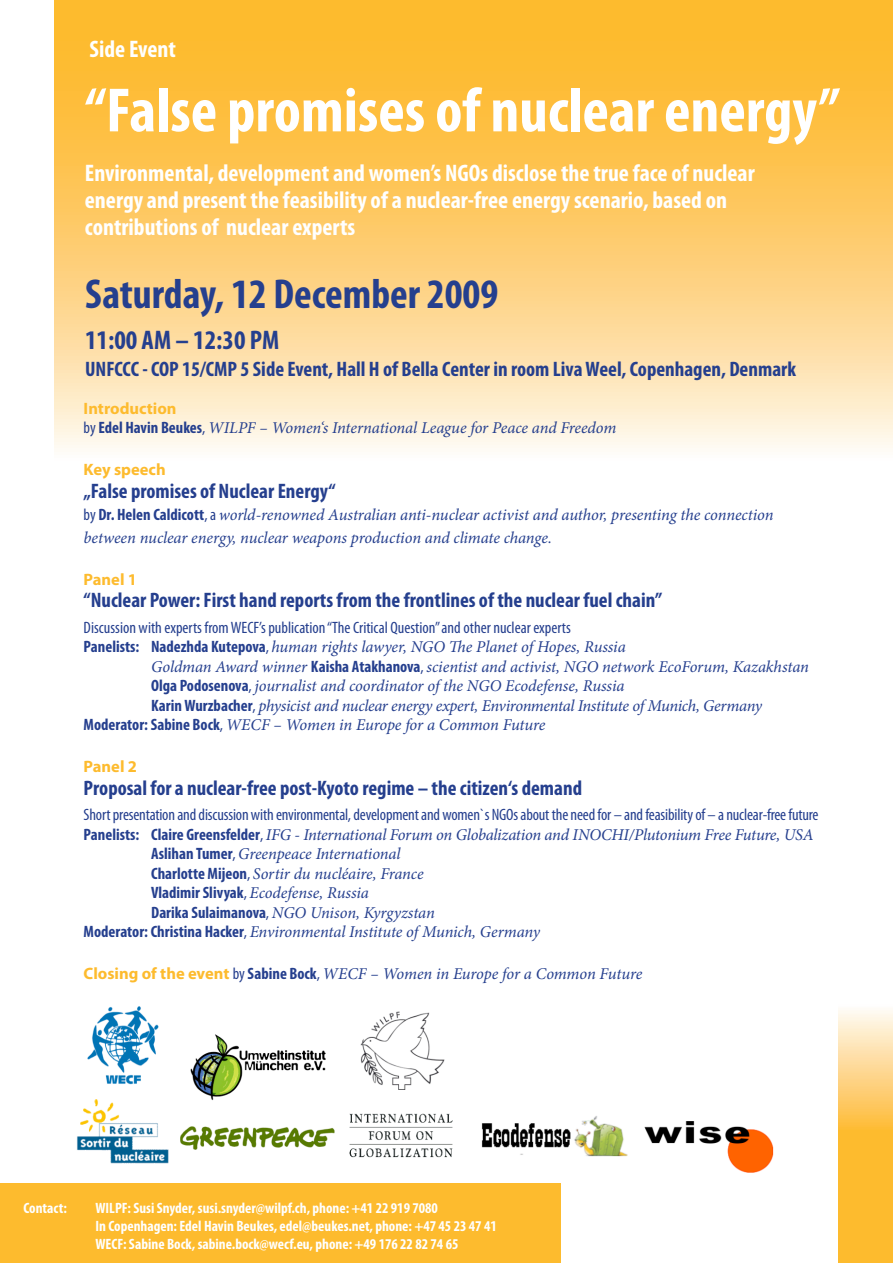
<style>
.page{position:relative;width:893px;height:1263px;background:#fff}
.page>*{position:absolute;margin:0;border:0;box-sizing:border-box;transform-origin:0 0}
.t1{font:700 condensed 63.15px "Myriad Pro";color:#fff}
.t2{font:700 condensed 42px "Myriad Pro";color:#253f8e}
.t3{font:700 condensed 27px "Myriad Pro";color:#253f8e}
.t4{font:700 condensed 24px/27px "Myriad Pro";color:#fff}
.t5{font:700 condensed 21px "Myriad Pro";color:#253f8e}
.t6{font:italic 16.5px/22.5px "Minion Pro";letter-spacing:-.01em;color:#253f8e}
.t7{font:condensed 16.5px "Myriad Pro";letter-spacing:-.01em;color:#253f8e}
.t8{font:700 16.5px "Myriad Pro";color:#fdbb2e}
.t9{font:700 condensed 15px "Myriad Pro";color:#fff}
.s1{font-family:"Myriad Pro";font-style:normal;font-stretch:condensed}
.s2{font-family:"Myriad Pro";font-weight:700;font-style:normal;font-stretch:condensed}
.s3{font-family:"Myriad Pro";font-weight:700;font-style:normal;color:#fdbb2e}
</style>
<div class="page">
<svg style="left:54px;top:0;width:839px;height:448px;background:#fdce72"></svg>
<img style="left:77px;top:1006px;width:697px;height:167px">
<svg style="left:839px;top:1010px;width:54px;height:253px;background:#fdc95e"></svg>
<div style="left:0;top:1183px;width:560px;height:80px;background:#fdbb2e"></div>
<p class="t4" style="left:89px;top:35px;width:88px">Side Event</p>
<p class="t1" style="left:85px;top:71px;width:757px">“False promises of nuclear energy”</p>
<p class="t4" style="left:85px;top:159px;width:671px">Environmental, development and women’s NGOs disclose the true face of nuclear energy and present the feasibility of a nuclear-free energy scenario, based on contributions of nuclear experts</p>
<p class="t2" style="left:85px;top:268px;width:415px">Saturday, 12 December 2009</p>
<p class="t3" style="left:85px;top:323px;width:196px">11:00 AM – 12:30 PM</p>
<p class="t5" style="left:85px;top:356px;width:712px">UNFCCC - COP 15/CMP 5 Side Event, Hall H of Bella Center in room Liva Weel, Copenhagen, Denmark</p>
<p class="t8" style="left:84px;top:397px;width:95px">Introduction</p>
<p class="t6" style="left:84px;top:416px;width:534px"><span class="s1">by</span> <span class="s2">Edel Havin Beukes</span><span class="s1">,</span> WILPF – Women‘s International League for Peace and Freedom</p>
<p class="t8" style="left:84px;top:459px;width:84px">Key speech</p>
<p class="t5" style="left:84px;top:477px;width:253px">„False promises of Nuclear Energy“</p>
<p class="t6" style="left:84px;top:503px;width:691px"><span class="s1">by</span> <span class="s2">Dr. Helen Caldicott</span><span class="s1">, a</span> world-renowned Australian anti-nuclear activist and author, presenting the connection between nuclear energy, nuclear weapons production and climate change.</p>
<p class="t8" style="left:84px;top:568px;width:55px">Panel 1</p>
<p class="t5" style="left:84px;top:587px;width:580px">“Nuclear Power: First hand reports from the frontlines of the nuclear fuel chain”</p>
<p class="t7" style="left:84px;top:617px;width:489px">Discussion with experts from WECF’s publication “The Critical Question” and other nuclear experts</p>
<p class="t6" style="left:84px;top:635px;width:544px"><span class="s2">Panelists: Nadezhda Kutepova</span><span class="s1">,</span> human rights lawyer, NGO The Planet of Hopes, Russia</p>
<p class="t6" style="left:151px;top:655px;width:659px">Goldman Award winner <span class="s2">Kaisha Atakhanova</span><span class="s1">,</span> scientist and activist, NGO network EcoForum, Kazakhstan</p>
<p class="t6" style="left:151px;top:674px;width:475px"><span class="s2">Olga Podosenova</span><span class="s1">,</span> journalist and coordinator of the NGO Ecodefense, Russia</p>
<p class="t6" style="left:151px;top:694px;width:612px"><span class="s2">Karin Wurzbacher</span><span class="s1">,</span> physicist and nuclear energy expert, Environmental Institute of Munich, Germany</p>
<p class="t6" style="left:84px;top:713px;width:463px"><span class="s2">Moderator: Sabine Bock</span><span class="s1">,</span> WECF – Women in Europe for a Common Future</p>
<p class="t8" style="left:84px;top:756px;width:55px">Panel 2</p>
<p class="t5" style="left:84px;top:774px;width:500px">Proposal for a nuclear-free post-Kyoto regime – the citizen‘s demand</p>
<p class="t7" style="left:84px;top:805px;width:736px">Short presentation and discussion with environmental, development and women`s NGOs about the need for – and feasibility of – a nuclear-free future</p>
<p class="t6" style="left:84px;top:823px;width:732px"><span class="s2">Panelists: Claire Greensfelder</span><span class="s1">,</span> IFG - International Forum on Globalization and INOCHI/Plutonium Free Future, USA</p>
<p class="t6" style="left:151px;top:842px;width:251px"><span class="s2">Aslihan Tumer</span><span class="s1">,</span> Greenpeace International</p>
<p class="t6" style="left:151px;top:862px;width:274px"><span class="s2">Charlotte Mijeon</span><span class="s1">,</span> Sortir du nucléaire, France</p>
<p class="t6" style="left:151px;top:881px;width:219px"><span class="s2">Vladimir Slivyak</span><span class="s1">,</span> Ecodefense, Russia</p>
<p class="t6" style="left:151px;top:901px;width:285px"><span class="s2">Darika Sulaimanova</span><span class="s1">,</span> NGO Unison, Kyrgyzstan</p>
<p class="t6" style="left:84px;top:920px;width:458px"><span class="s2">Moderator: Christina Hacker</span><span class="s1">,</span> Environmental Institute of Munich, Germany</p>
<p class="t6" style="left:84px;top:962px;width:560px"><span class="s3">Closing of the event</span> <span class="s1">by</span> <span class="s2">Sabine Bock</span><span class="s1">,</span> WECF – Women in Europe for a Common Future</p>
<p class="t9" style="left:23px;top:1198px;width:45px">Contact:</p>
<p class="t9" style="left:95px;top:1198px;width:344px">WILPF: Susi Snyder, susi.snyder@wilpf.ch, phone: +41 22 919 7080</p>
<p class="t9" style="left:95px;top:1216px;width:403px">In Copenhagen: Edel Havin Beukes, edel@beukes.net, phone: +47 45 23 47 41</p>
<p class="t9" style="left:95px;top:1234px;width:365px">WECF: Sabine Bock, sabine.bock@wecf.eu, phone: +49 176 22 82 74 65</p>
</div>
